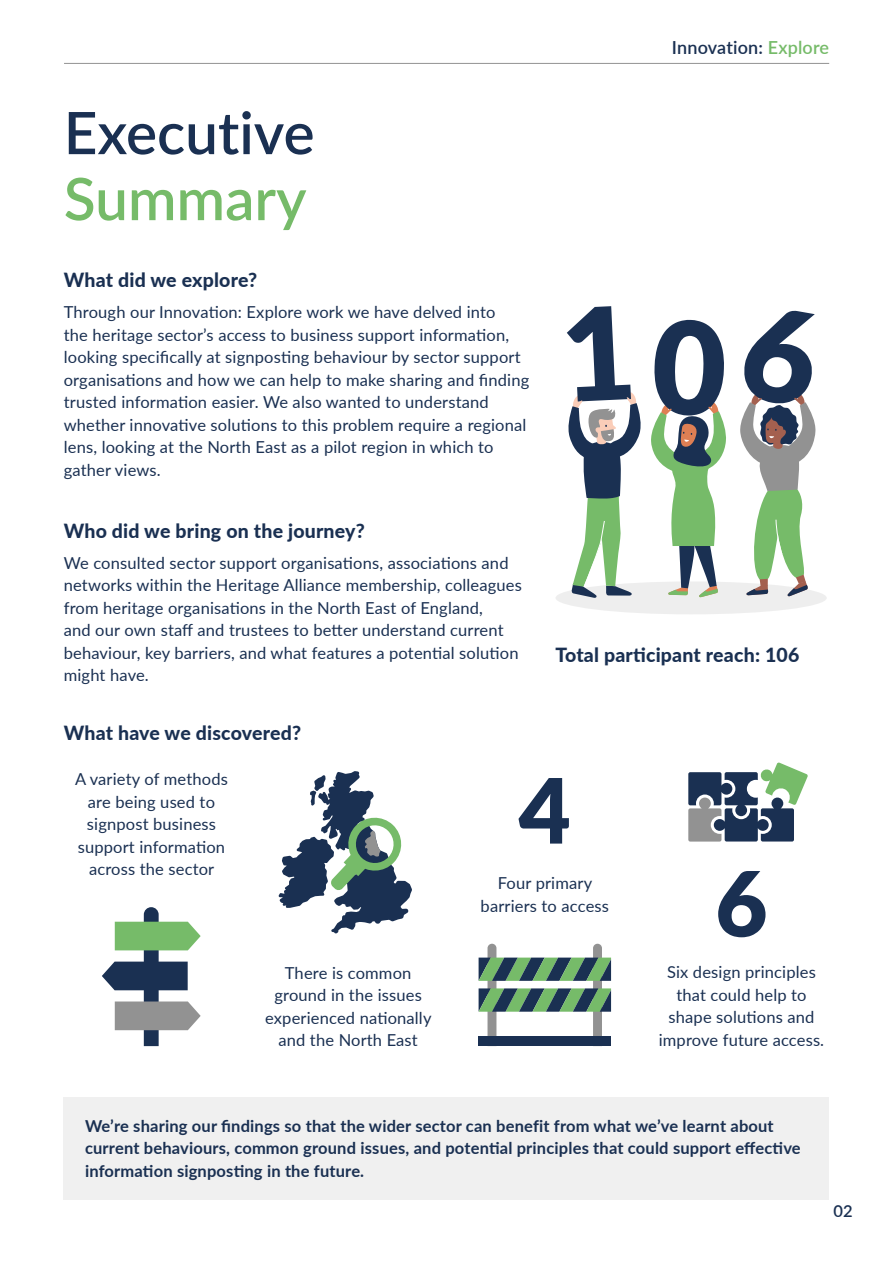
<style>
.page{position:relative;width:893px;height:1263px;background:#fff}
.page>*{position:absolute;margin:0;border:0;box-sizing:border-box;transform-origin:0 0}
.Numbers{font:900 90px "Lato";color:#1a3052}
.Heading_1{font:600 58.5px/66px "Lato";color:#1a3052}
.Heading_2{font:800 19.5px "Lato";letter-spacing:.01em;color:#1a3052}
.t1{font:600 18px "Lato";letter-spacing:.01em;color:#1a3052}
.Body{font:16.5px/22.5px "Lato";letter-spacing:.01em;color:#1a3052;text-align:center}
.Body_Bold{font:700 16.5px/22.5px "Lato";letter-spacing:.01em;color:#1a3052}
.t2{font:600 16.5px "Lato";color:#1a3052}
.s1{color:#76bb69}
</style>
<div class="page">
<hr style="left:64px;top:63px;width:765px;height:1px;background:#929292">
<div style="left:64px;top:1097px;width:765px;height:102px;background:#f0f0f0"></div>
<div style="left:555px;top:581px;width:272px;height:33px;background:#eee;border-radius:50%"></div>
<svg style="left:567px;top:306px;width:75px;height:292px"></svg>
<svg style="left:651px;top:320px;width:75px;height:277px"></svg>
<svg style="left:740px;top:311px;width:76px;height:286px"></svg>
<svg style="left:102px;top:907px;width:99px;height:139px"></svg>
<svg style="left:279px;top:771px;width:133px;height:162px"></svg>
<svg style="left:479px;top:944px;width:132px;height:92px"></svg>
<div style="left:479px;top:1036px;width:132px;height:10px;background:#1a3052"></div>
<svg style="left:688px;top:762px;width:120px;height:79px"></svg>
<h1 class="Heading_1" style="left:64px;top:97px;width:252px">Executive<br><span class="s1">Summary</span></h1>
<h2 class="Heading_2" style="left:64px;top:266px;width:195px">What did we explore?</h2>
<p class="Body" style="left:64px;top:300px;width:467px;text-align:left">Through our Innovation: Explore work we have delved into<br>the heritage sector’s access to business support information, looking specifically at signposting behaviour by sector support organisations and how we can help to make sharing and finding trusted information easier. We also wanted to understand whether innovative solutions to this problem require a regional lens, looking at the North East as a pilot region in which to gather views.</p>
<h2 class="Heading_2" style="left:64px;top:516px;width:303px">Who did we bring on the journey?</h2>
<p class="Body" style="left:64px;top:551px;width:460px;text-align:left">We consulted sector support organisations, associations and networks within the Heritage Alliance membership, colleagues from heritage organisations in the North East of England,<br>and our own staff and trustees to better understand current behaviour, key barriers, and what features a potential solution might have.</p>
<p class="t1" style="left:672px;top:34px;width:159px">Innovation: <span class="s1">Explore</span></p>
<h2 class="Heading_2" style="left:555px;top:640px;width:245px">Total participant reach: 106</h2>
<h2 class="Heading_2" style="left:64px;top:718px;width:239px">What have we discovered?</h2>
<p class="Body" style="left:75px;top:767px;width:154px">A variety of methods are being used to signpost business support information across the sector</p>
<p class="Body" style="left:265px;top:961px;width:168px">There is common ground in the issues experienced nationally and the North East</p>
<p class="Numbers" style="left:519px;top:743px;width:54px">4</p>
<p class="Body" style="left:481px;top:871px;width:130px">Four primary barriers to access</p>
<p class="Numbers" style="left:715px;top:836px;width:54px">6</p>
<p class="Body" style="left:659px;top:960px;width:167px">Six design principles that could help to shape solutions and improve future access.</p>
<p class="Body_Bold" style="left:85px;top:1114px;width:717px">We’re sharing our findings so that the wider sector can benefit from what we’ve learnt about current behaviours, common ground issues, and potential principles that could support effective information signposting in the future.</p>
<p class="t2" style="left:833px;top:1199px;width:21px">02</p>
</div>
